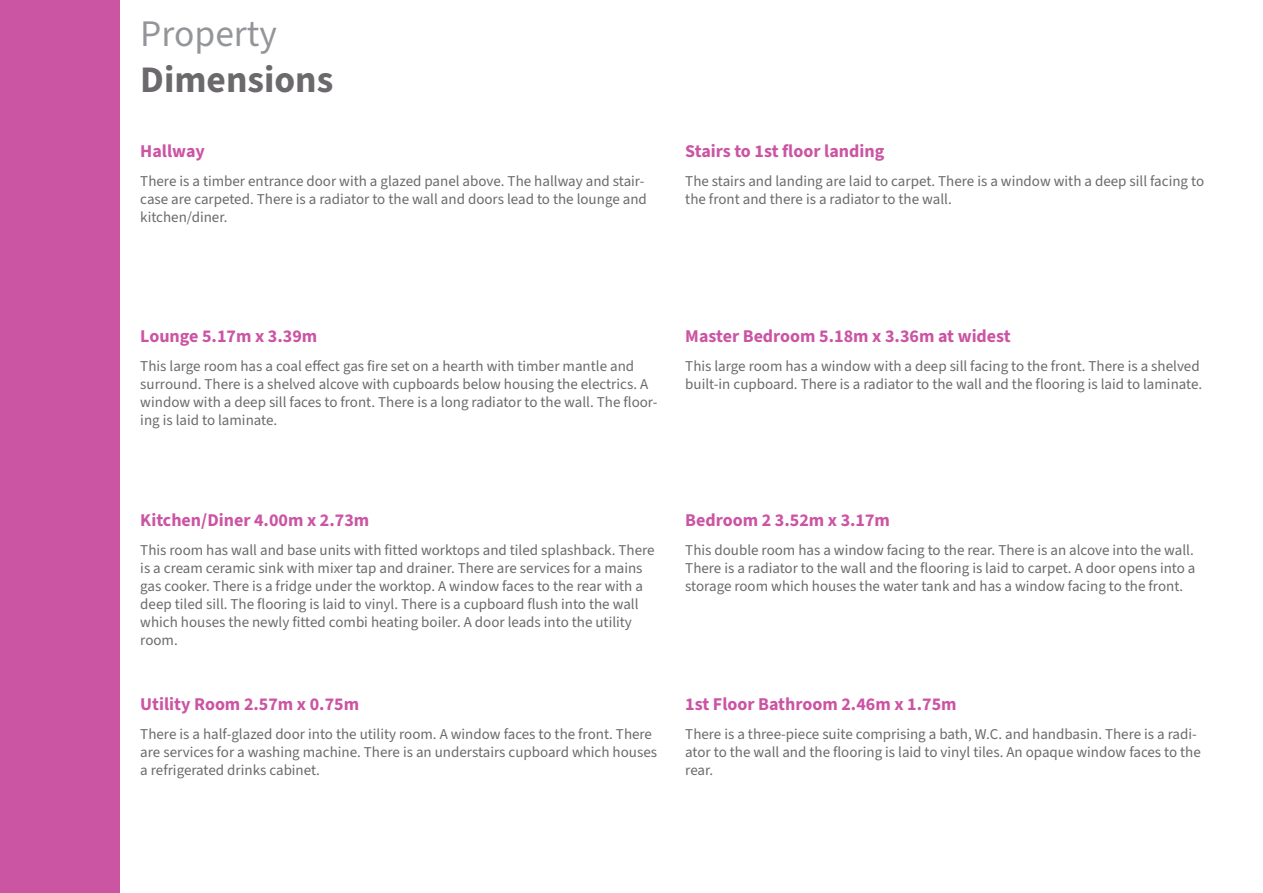
<style>
.page{position:relative;width:1263px;height:893px;background:#fff}
.page>*{position:absolute;margin:0;border:0;box-sizing:border-box;transform-origin:0 0}
.t1{font:700 37.5px "Source Sans 3";color:#6c696d}
.t2{font:37.5px "Source Sans 3";color:#939598}
.t3{font:700 18px "Source Sans 3";color:#cb54a3}
.t4{font:15px/18px "Source Sans 3";color:#6c696d}
</style>
<div class="page">
<div style="left:0;top:0;width:119px;height:893px;background:#cb54a3"></div>
<p class="t2" style="left:140px;top:10px;width:138px">Property</p>
<p class="t1" style="left:140px;top:54px;width:195px">Dimensions</p>
<p class="t3" style="left:140px;top:140px;width:66px">Hallway</p>
<p class="t4" style="left:140px;top:172px;width:508px">There is a timber entrance door with a glazed panel above. The hallway and stair&shy;case are carpeted. There is a radiator to the wall and doors lead to the lounge and kitchen/diner.</p>
<p class="t3" style="left:685px;top:140px;width:201px">Stairs to 1st floor landing</p>
<p class="t4" style="left:685px;top:172px;width:520px">The stairs and landing are laid to carpet. There is a window with a deep sill facing to the front and there is a radiator to the wall.</p>
<p class="t3" style="left:140px;top:324px;width:178px">Lounge 5.17m x 3.39m</p>
<p class="t4" style="left:140px;top:356px;width:519px">This large room has a coal effect gas fire set on a hearth with timber mantle and surround. There is a shelved alcove with cupboards below housing the electrics. A window with a deep sill faces to front. There is a long radiator to the wall. The floor&shy;ing is laid to laminate.</p>
<p class="t3" style="left:685px;top:324px;width:327px">Master Bedroom 5.18m x 3.36m at widest</p>
<p class="t4" style="left:685px;top:356px;width:518px">This large room has a window with a deep sill facing to the front. There is a shelved built-in cupboard. There is a radiator to the wall and the flooring is laid to laminate.</p>
<p class="t3" style="left:140px;top:508px;width:230px">Kitchen/Diner 4.00m x 2.73m</p>
<p class="t3" style="left:685px;top:508px;width:206px">Bedroom 2 3.52m x 3.17m</p>
<p class="t4" style="left:140px;top:541px;width:516px">This room has wall and base units with fitted worktops and tiled splashback. There is a cream ceramic sink with mixer tap and drainer. There are services for a mains gas cooker. There is a fridge under the worktop. A window faces to the rear with a deep tiled sill. The flooring is laid to vinyl. There is a cupboard flush into the wall which houses the newly fitted combi heating boiler. A door leads into the utility room.</p>
<p class="t4" style="left:685px;top:541px;width:512px;text-align:justify">This double room has a window facing to the rear. There is an alcove into the wall.<br>There is a radiator to the wall and the flooring is laid to carpet. A door opens into a storage room which houses the water tank and has a window facing to the front.</p>
<p class="t3" style="left:140px;top:692px;width:220px">Utility Room 2.57m x 0.75m</p>
<p class="t3" style="left:685px;top:692px;width:273px">1st Floor Bathroom 2.46m x 1.75m</p>
<p class="t4" style="left:140px;top:725px;width:518px">There is a half-glazed door into the utility room. A window faces to the front. There are services for a washing machine. There is an understairs cupboard which houses a refrigerated drinks cabinet.</p>
<p class="t4" style="left:685px;top:725px;width:517px">There is a three-piece suite comprising a bath, W.C. and handbasin. There is a radi&shy;ator to the wall and the flooring is laid to vinyl tiles. An opaque window faces to the rear.</p>
</div>
